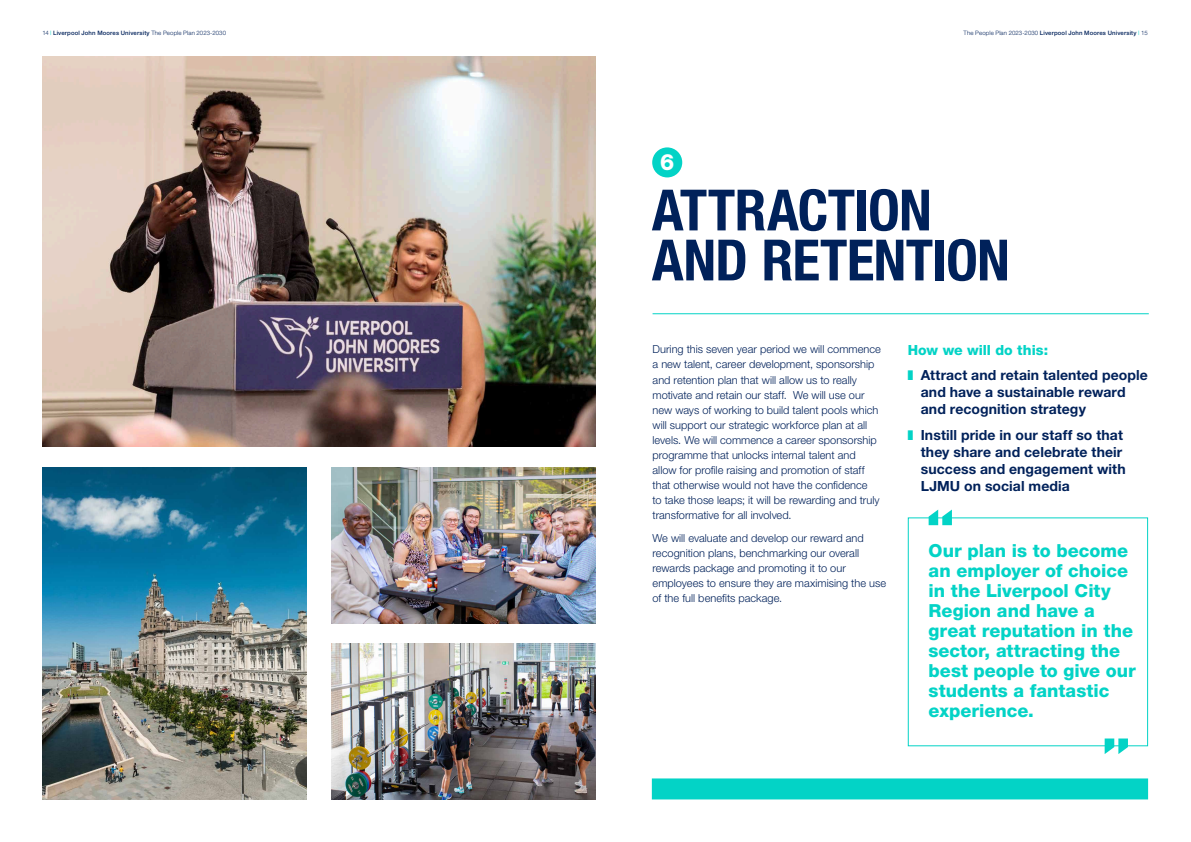
<style>
.page{position:relative;width:1191px;height:842px;background:#fff}
.page>*{position:absolute;margin:0;border:0;box-sizing:border-box;transform-origin:0 0}
.t1{font:700 condensed 57px/50px "Helvetica Neue LT Std";letter-spacing:-.01em;color:#00215a}
.t2{font:800 22.4px "Helvetica Neue LT Std";color:#fff}
.t3{font:800 18px/20px "Helvetica Neue LT Std";color:#03d3c6}
.t4{font:700 14px/17px "Helvetica Neue LT Std";letter-spacing:.005em;color:#00215a}
.t5{font:800 14px "Helvetica Neue LT Std";color:#03d3c6}
.t6{font:300 11px/15px "Helvetica Neue LT Std";color:#00215a}
.t7{font:500 6px "Helvetica Neue LT Std";letter-spacing:.025em;color:#00215a}
.s1{font-weight:300}
.s2{font-weight:400;font-stretch:condensed;color:#03d3c6}
.s3{color:#03d3c6}
</style>
<div class="page">
<div style="left:907px;top:517px;width:241px;height:229px;border:1px solid #03d3c6"></div>
<div style="left:652px;top:778px;width:496px;height:21px;background:#03d3c6"></div>
<hr style="left:652px;top:313px;width:496px;height:1px;background:#03d3c6">
<img style="left:43px;top:57px;width:552px;height:389px">
<img style="left:43px;top:468px;width:264px;height:331px">
<img style="left:331px;top:468px;width:264px;height:156px">
<img style="left:331px;top:643px;width:264px;height:156px">
<div style="left:652px;top:147px;width:30px;height:30px;background:#03d3c6;border-radius:50%"></div>
<svg style="left:928px;top:510px;width:24px;height:15px"></svg>
<svg style="left:1104px;top:738px;width:24px;height:16px"></svg>
<p class="t7" style="left:43px;top:30px;width:185px"><span class="s1">14</span> <span class="s2">|</span> Liverpool John Moores University <span class="s1">The People Plan 2023-2030</span></p>
<p class="t7" style="left:963px;top:30px;width:186px"><span class="s1">The People Plan 2023-2030</span> Liverpool John Moores University <span class="s2">|</span> <span class="s1">15</span></p>
<p class="t2" style="left:660px;top:148px;width:16px">6</p>
<p class="t1" style="left:652px;top:184px;width:359px">ATTRACTION<br>AND RETENTION</p>
<p class="t6" style="left:652px;top:342px;width:230px">During this seven year period we will commence a new talent, career development, sponsorship and retention plan that will allow us to really motivate and retain our staff. We will use our new ways of working to build talent pools which will support our strategic workforce plan at all levels. We will commence a career sponsorship programme that unlocks internal talent and allow for profle raising and promotion of staff that otherwise would not have the confdence</p>
<p class="t6" style="left:652px;top:492px;width:228px">to take those leaps; it will be rewarding and truly transformative for all involved.</p>
<p class="t6" style="left:652px;top:530px;width:235px">We will evaluate and develop our reward and recognition plans, benchmarking our overall rewards package and promoting it to our employees to ensure they are maximising the use of the full benefts package.</p>
<p class="t5" style="left:907px;top:341px;width:142px">How we will do this:</p>
<p class="t4" style="left:920px;top:366px;width:228px;text-indent:-13px"><span class="s3">■</span> Attract and retain talented people and have a sustainable reward and recognition strategy</p>
<p class="t4" style="left:920px;top:426px;width:206px;text-indent:-13px"><span class="s3">■</span> Instill pride in our staff so that they share and celebrate their success and engagement with<br>LJMU on social media</p>
<p class="t3" style="left:928px;top:540px;width:209px">Our plan is to become an employer of choice in the Liverpool City<br>Region and have a great reputation in the sector, attracting the best people to give our students a fantastic experience.</p>
</div>
